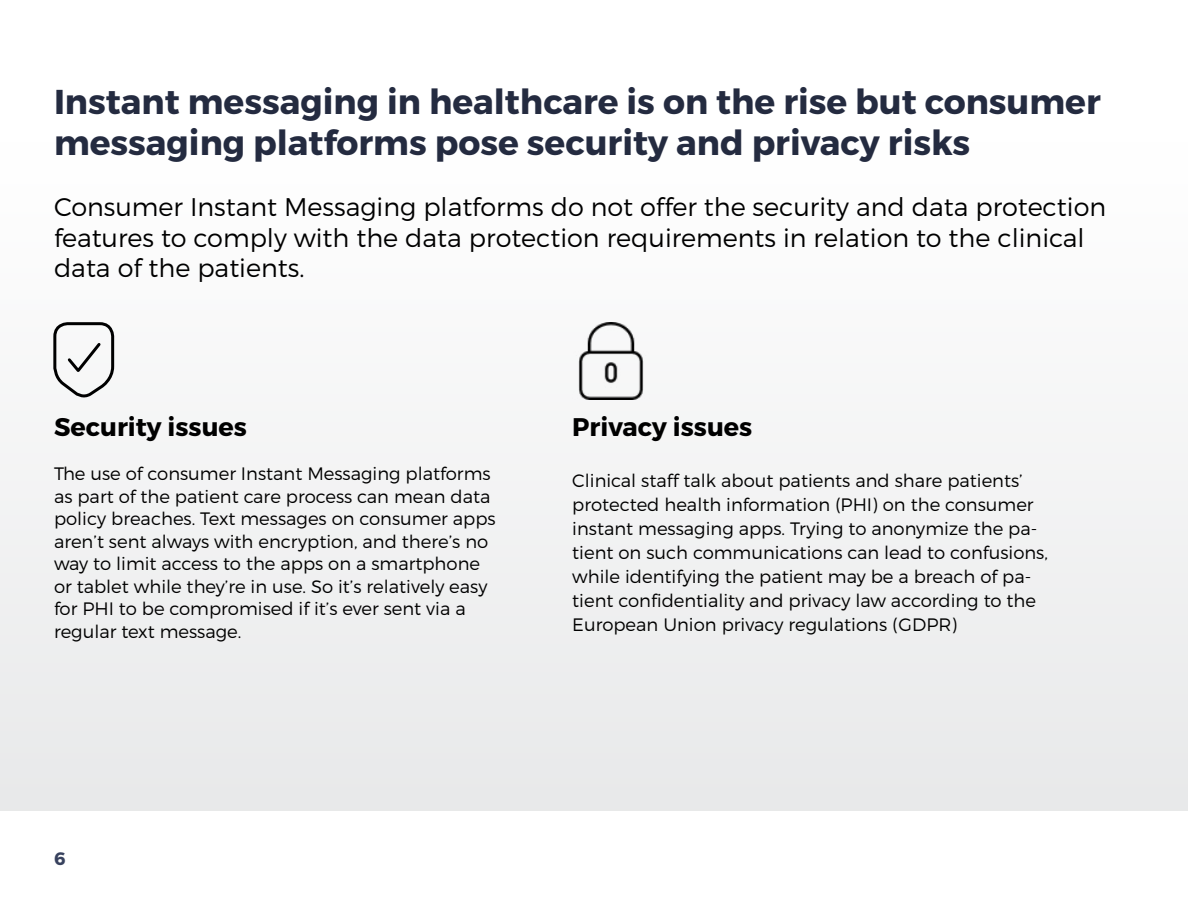
<style>
.page{position:relative;width:1188px;height:918px;background:#fff}
.page>*{position:absolute;margin:0;border:0;box-sizing:border-box;transform-origin:0 0}
.t1{font:700 34.5px/41.4px "Montserrat";color:#242b40}
.t2{font:300 25.5px/30.6px "Montserrat";color:#000}
.t3{font:700 25.5px "Montserrat";color:#000}
.t4{font:300 18px/22.5px "Montserrat";color:#000}
.t5{font:700 18px "Montserrat";color:#38425e}
</style>
<div class="page">
<div style="left:0;top:142px;width:1188px;height:669px;background:#f3f4f4"></div>
<img style="left:578px;top:323px;width:66px;height:77px">
<svg style="left:53px;top:322px;width:62px;height:76px"></svg>
<h1 class="t1" style="left:54px;top:81px;width:1048px">Instant messaging in healthcare is on the rise but consumer messaging platforms pose security and privacy risks</h1>
<h2 class="t2" style="left:54px;top:191px;width:1054px">Consumer Instant Messaging platforms do not offer the security and data protection features to comply with the data protection requirements in relation to the clinical data of the patients.</h2>
<h2 class="t3" style="left:54px;top:411px;width:195px">Security issues</h2>
<p class="t4" style="left:54px;top:462px;width:443px">The use of consumer Instant Messaging platforms as part of the patient care process can mean data policy breaches. Text messages on consumer apps aren’t sent always with encryption, and there’s no way to limit access to the apps on a smartphone or tablet while they’re in use. So it’s relatively easy for PHI to be compromised if it’s ever sent via a regular text message.</p>
<h2 class="t3" style="left:572px;top:411px;width:182px">Privacy issues</h2>
<p class="t4" style="left:572px;top:468px;width:477px;line-height:24px">Clinical staff talk about patients and share patients’ protected health information (PHI) on the consumer instant messaging apps. Trying to anonymize the pa&shy;tient on such communications can lead to confusions, while identifying the patient may be a breach of pa&shy;tient confidentiality and privacy law according to the European Union privacy regulations (GDPR)</p>
<p class="t5" style="left:54px;top:847px;width:13px">6</p>
</div>
